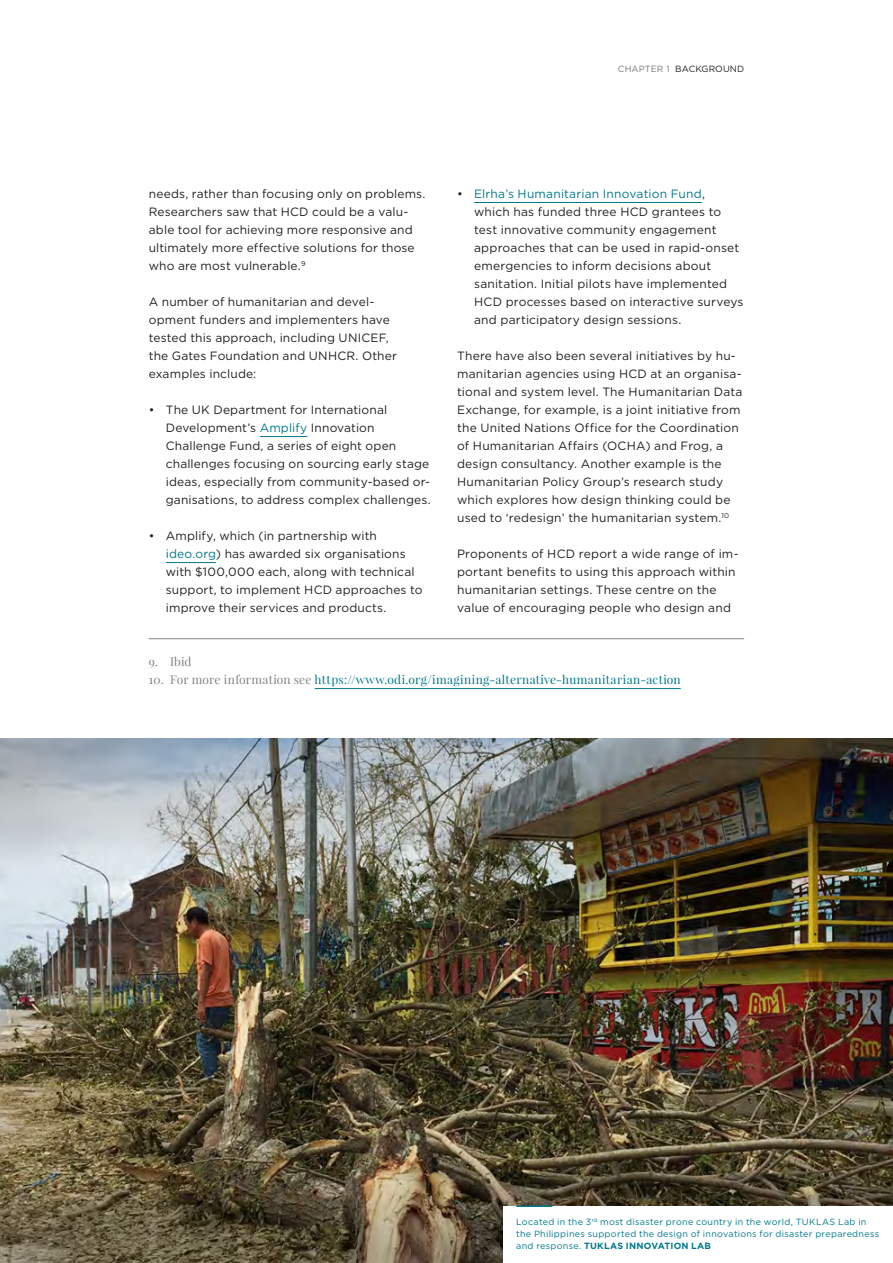
<style>
.page{position:relative;width:893px;height:1263px;background:#fff}
.page>*{position:absolute;margin:0;border:0;box-sizing:border-box;transform-origin:0 0}
.t1{font:12px/18px "Gotham";letter-spacing:.015em;color:#231f20}
.Footnotes{font:12px "Playfair Display";letter-spacing:.03em;color:#00798b}
.t2{font:12px/18px "Gotham";letter-spacing:.015em;color:#00798b}
.Footnotes-2{font:12px "Playfair Display";color:#808285}
.Captions{font:9px/12px "Gotham";letter-spacing:.03em;color:#00798b}
.Running_Header{font:9px "Gotham";letter-spacing:.01em;color:#231f20}
.Running_Header-2{font:9px "Gotham";color:#76787b}
.s1{color:#76787b}
.s2{color:#00798b}
.s3{color:#231f20}
.s4{color:#808285}
.s5{font-weight:700}
</style>
<div class="page">
<hr style="left:260px;top:436px;width:47px;height:1px;background:#00798b">
<hr style="left:166px;top:562px;width:50px;height:1px;background:#00798b">
<hr style="left:149px;top:638px;width:595px;height:1px;background:#808285">
<hr style="left:315px;top:688px;width:366px;height:1px;background:#00798b">
<hr style="left:474px;top:202px;width:228px;height:1px;background:#00798b">
<img style="left:0;top:738px;width:893px;height:525px">
<div style="left:503px;top:1206px;width:390px;height:57px;background:#fff"></div>
<hr style="left:516px;top:1205px;width:36px;height:2px;background:#00798b">
<p class="Running_Header-2" style="left:618px;top:64px;width:8px">Chap</p>
<p class="Running_Header" style="left:645px;top:64px;width:72px"><span class="s1">ter 1</span> BACKGROUND</p>
<p class="t1" style="left:149px;top:185px;width:278px">needs, rather than focusing only on problems.<br>Researchers saw that HCD</p>
<p class="t1" style="left:149px;top:203px;width:267px;text-indent:163px">could be a valu&shy;able tool for achieving more responsive and ultimately more effective solutions for those who are most vulnerable.<sup>9</sup></p>
<p class="t1" style="left:149px;top:293px;width:250px">A number of humanitarian and devel&shy;opment funders and implementers have tested this approach, including UN ICE F, the Gates Foundation and UN HCR . Other examples include:</p>
<p class="t1" style="left:166px;top:401px;width:266px;text-indent:-17px">• The U K Department for International Development’s <span class="s2">Amplify</span> Innovation Challenge Fund, a series of eight open challenges focusing on sourcing early stage ideas, especially from community-based or&shy;ganisations, to address complex challenges.</p>
<p class="t1" style="left:166px;top:527px;width:250px;text-indent:-17px">• Amplify, which (in partnership with <span class="s2">ideo.org</span>) has awarded six organisations with $100,000 each, along with technical support, to implement HCD</p>
<p class="t1" style="left:166px;top:581px;width:258px;text-indent:170px">approaches to improve their services and products.</p>
<p class="t2" style="left:474px;top:185px;width:232px;text-indent:-17px"><span class="s3">•</span> Elrha’s Humanitarian Innovation Fund<span class="s3">, which has funded three HCD</span></p>
<p class="t1" style="left:474px;top:203px;width:267px;text-indent:178px">grantees to test innovative community engagement approaches that can be used in rapid-onset emergencies to inform decisions about sanitation. Initial pilots have implemented<br>HCD</p>
<p class="t1" style="left:474px;top:293px;width:271px;text-indent:32px">processes based on interactive surveys and participatory design sessions.</p>
<p class="t1" style="left:457px;top:347px;width:280px">There have also been several initiatives by hu&shy;manitarian agencies using HCD</p>
<p class="t1" style="left:457px;top:365px;width:287px;text-indent:193px">at an organisa&shy;tional and system level. The Humanitarian Data Exchange, for example, is a joint initiative from the U nited Nations Office for the Coordination of Humanitarian Affairs (OC</p>
<p class="t1" style="left:457px;top:437px;width:275px;text-indent:170px">HA) and Frog, a design consultancy. Another example is the Humanitarian Policy Group’s research study which explores how design thinking could be used to ‘redesign’ the humanitarian system.<sup>10</sup></p>
<p class="t1" style="left:457px;top:545px;width:105px">Proponents of HCD</p>
<p class="t1" style="left:457px;top:545px;width:283px;text-indent:122px">report a wide range of im&shy;portant benefits to using this approach within humanitarian settings. These centre on the value of encouraging people who design and</p>
<p class="Footnotes-2" style="left:149px;top:654px;width:44px">9. Ibid</p>
<p class="Footnotes" style="left:149px;top:672px;width:533px"><span class="s4">10. For more information see</span> https://www.odi.org/imagining-alternative-humanitarian-action</p>
<p class="Captions" style="left:516px;top:1216px;width:365px">Located in the 3<sup>rd</sup> most disaster prone country in the world, TU KLAS Lab in the Philippines supported the design of innovations for disaster preparedness and response. <span class="s5">TUKLAS INNOVATION LAB</span></p>
</div>
